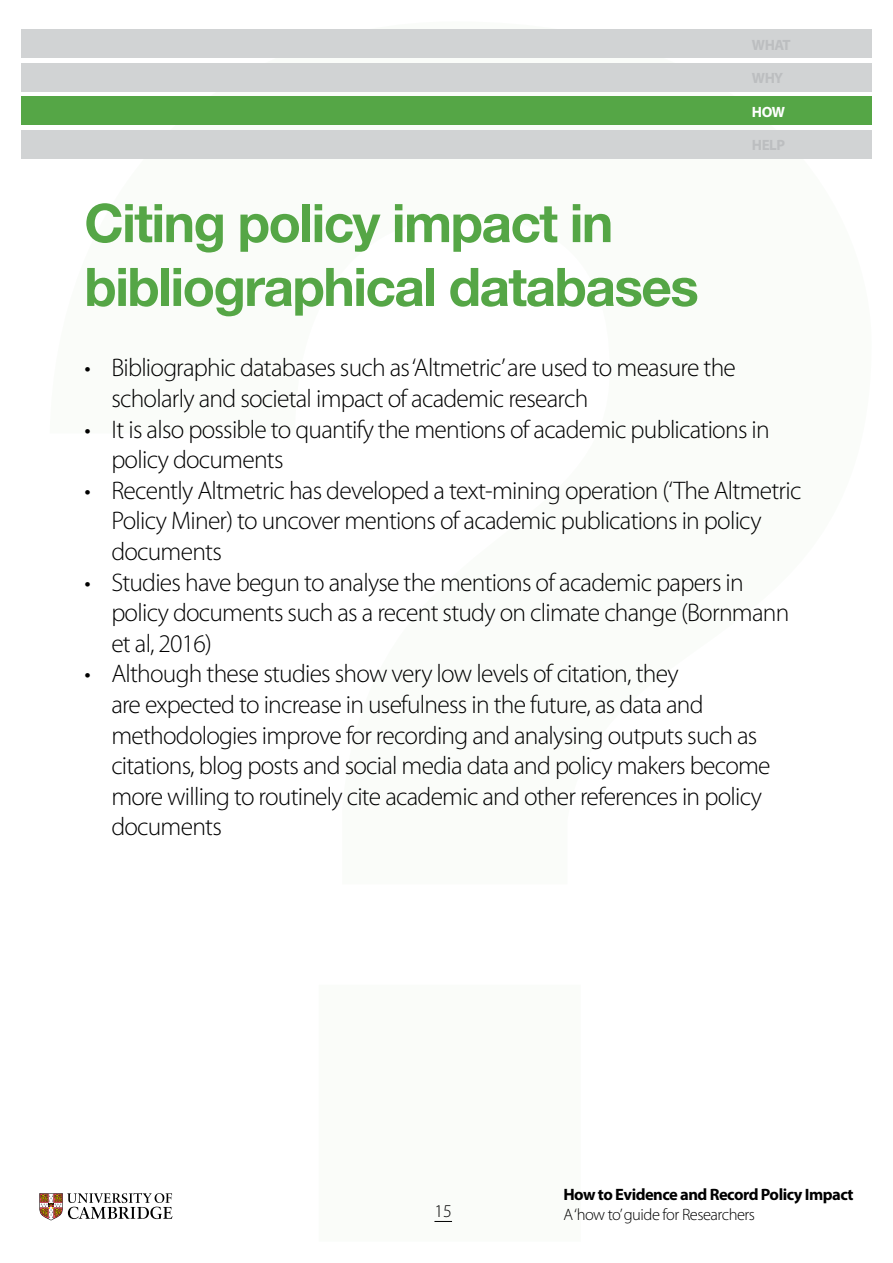
<style>
.page{position:relative;width:893px;height:1263px;background:#fff}
.page>*{position:absolute;margin:0;border:0;box-sizing:border-box;transform-origin:0 0}
.t1{font:700 53.25px/63.9px "Helvetica Neue LT Pro";letter-spacing:-.03em;color:#55a646}
.t2{font:300 25.5px/30.6px "Myriad Pro";letter-spacing:-.03em;color:#000}
.t3{font:300 18px "Myriad Pro";color:#000}
.t4{font:700 16.5px "Myriad Pro";letter-spacing:-.03em;color:#000}
.t5{font:300 16.5px "Myriad Pro";letter-spacing:-.03em;color:#000}
.t6{font:700 14.85px "Myriad Pro";letter-spacing:-.03em;color:#bcbec0}
.t7{font:700 14.85px "Myriad Pro";color:#fff}
</style>
<div class="page">
<div style="left:21px;top:30px;width:851px;height:28px;background:#d1d3d4"></div>
<div style="left:21px;top:63px;width:851px;height:29px;background:#d1d3d4"></div>
<div style="left:21px;top:97px;width:851px;height:28px;background:#55a646"></div>
<div style="left:21px;top:130px;width:851px;height:29px;background:#d1d3d4"></div>
<svg style="left:434px;top:1221px;width:18px;height:1px"></svg>
<svg style="left:39px;top:1193px;width:133px;height:27px"></svg>
<h1 class="t1" style="left:84px;top:190px;width:616px">Citing policy impact in bibliographical databases</h1>
<p class="t6" style="left:752px;top:35px;width:40px">WHAT</p>
<p class="t6" style="left:752px;top:68px;width:33px">WHY</p>
<p class="t7" style="left:752px;top:102px;width:35px">HOW</p>
<p class="t6" style="left:752px;top:135px;width:35px">HELP</p>
<p class="t2" style="left:111px;top:352px;width:626px;text-indent:-27px">• Bibliographic databases such as ‘Altmetric’ are used to measure the scholarly and societal impact of academic research</p>
<p class="t2" style="left:111px;top:413px;width:660px;text-indent:-27px">• It is also possible to quantify the mentions of academic publications in policy documents</p>
<p class="t2" style="left:111px;top:475px;width:692px;text-indent:-27px">• Recently Altmetric has developed a text-mining operation (‘The Altmetric<br>Policy Miner) to uncover mentions of academic publications in policy documents</p>
<p class="t2" style="left:111px;top:566px;width:680px;text-indent:-27px">• Studies have begun to analyse the mentions of academic papers in policy documents such as a recent study on climate change (Bornmann et al, 2016)</p>
<p class="t2" style="left:111px;top:658px;width:661px;text-indent:-27px">• Although these studies show very low levels of citation, they<br>are expected to increase in usefulness in the future, as data and methodologies improve for recording and analysing outputs such as citations, blog posts and social media data and policy makers become more willing to routinely cite academic and other references in policy documents</p>
<p class="t3" style="left:434px;top:1200px;width:19px">15</p>
<p class="t4" style="left:563px;top:1183px;width:292px">How to Evidence and Record Policy Impact</p>
<p class="t5" style="left:563px;top:1205px;width:193px">A ‘how to’ guide for Researchers</p>
</div>
